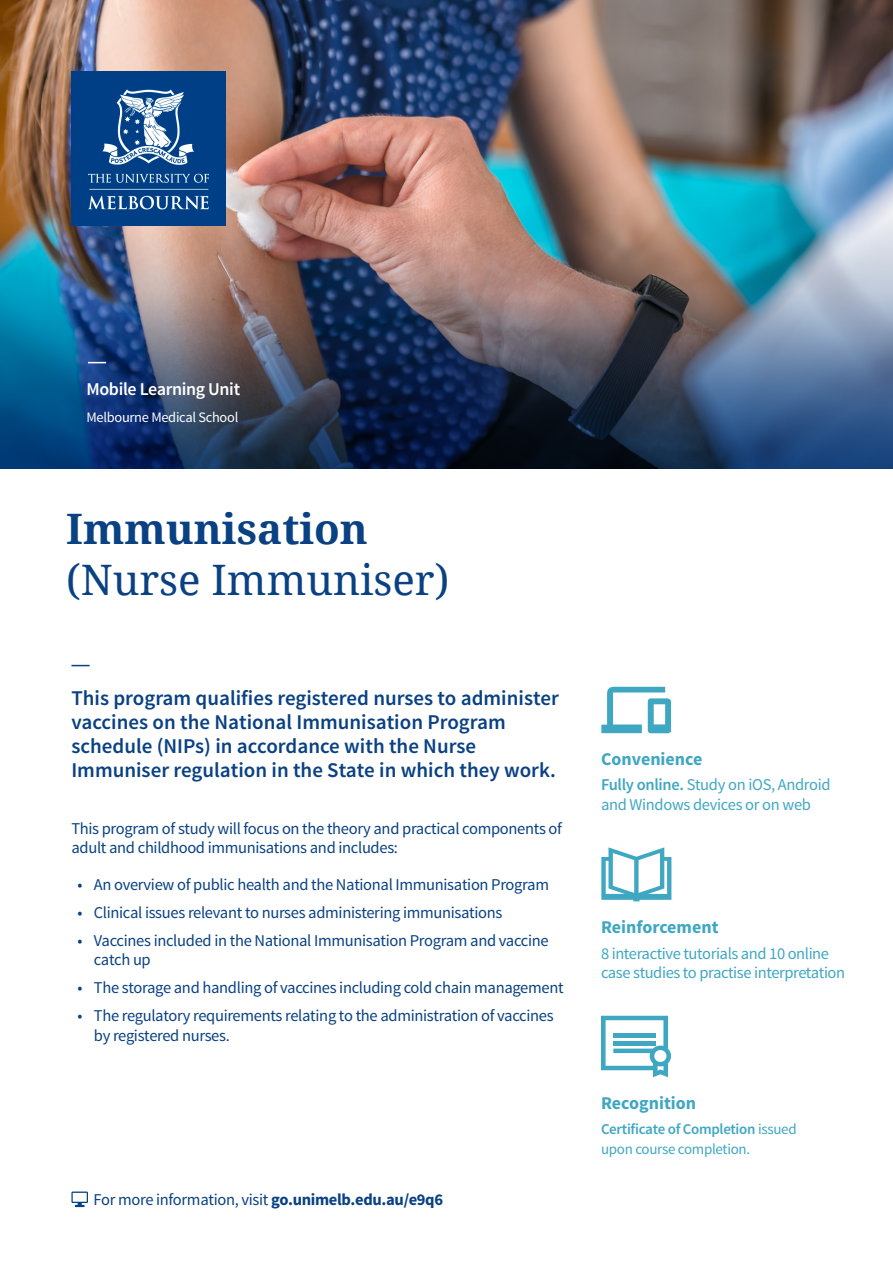
<style>
.page{position:relative;width:893px;height:1263px;background:#fff}
.page>*{position:absolute;margin:0;border:0;box-sizing:border-box;transform-origin:0 0}
.Heading{font:42px/50.4px "Noto Serif";color:#094183}
.highlight_paragraph{font:600 21px/24px "Source Sans Pro";color:#094183}
.t1{font:700 18px "Source Sans Pro";color:#3fa7c2}
.t2{font:600 18px "Source Sans Pro";letter-spacing:-.02em;color:#fff}
.highlight_paragraph-2{font:16.5px/19.5px "Source Sans Pro";letter-spacing:-.02em;color:#094183}
.body_v2{font:16.5px/19.5px "Source Sans Pro";letter-spacing:-.025em;color:#3fa7c2}
.body_v2-2{font:15px/19.5px "Source Sans Pro";letter-spacing:-.02em;color:#3fa7c2}
.t3{font:14.4px "Source Sans Pro";letter-spacing:-.02em;color:#fff}
.s1{font-weight:700}
.s2{font-weight:600}
</style>
<div class="page">
<img style="left:0;top:0;width:893px;height:469px">
<img style="left:71px;top:71px;width:154px;height:154px">
<svg style="left:71px;top:665px;width:19px;height:1px"></svg>
<svg style="left:88px;top:362px;width:18px;height:1px"></svg>
<svg style="left:71px;top:1191px;width:17px;height:16px"></svg>
<svg style="left:601px;top:687px;width:70px;height:46px"></svg>
<svg style="left:601px;top:847px;width:70px;height:54px"></svg>
<svg style="left:601px;top:1016px;width:70px;height:61px"></svg>
<p class="t2" style="left:86px;top:377px;width:155px">Mobile Learning Unit</p>
<p class="t3" style="left:86px;top:408px;width:153px">Melbourne Medical School</p>
<p class="Heading" style="left:66px;top:502px;width:385px"><span class="s1">Immunisation </span>(Nurse Immuniser)</p>
<p class="highlight_paragraph" style="left:71px;top:686px;width:489px">This program qualifies registered nurses to administer vaccines on the National Immunisation Program schedule (NIPs) in accordance with the Nurse Immuniser regulation in the State in which they work.</p>
<p class="highlight_paragraph-2" style="left:71px;top:819px;width:492px">This program of study will focus on the theory and practical components of adult and childhood immunisations and includes:</p>
<p class="highlight_paragraph-2" style="left:77px;top:875px;width:473px">• An overview of public health and the National Immunisation Program</p>
<p class="highlight_paragraph-2" style="left:77px;top:903px;width:427px">• Clinical issues relevant to nurses administering immunisations</p>
<p class="highlight_paragraph-2" style="left:94px;top:931px;width:456px;text-indent:-16px">• Vaccines included in the National Immunisation Program and vaccine catch up</p>
<p class="highlight_paragraph-2" style="left:77px;top:978px;width:488px">• The storage and handling of vaccines including cold chain management</p>
<p class="highlight_paragraph-2" style="left:94px;top:1006px;width:461px;text-indent:-16px">• The regulatory requirements relating to the administration of vaccines by registered nurses.</p>
<p class="highlight_paragraph-2" style="left:94px;top:1190px;width:351px">For more information, visit <span class="s1">go.unimelb.edu.au/e9q6</span></p>
<p class="t1" style="left:601px;top:747px;width:103px">Convenience</p>
<p class="body_v2" style="left:601px;top:775px;width:231px"><span class="s2">Fully online.</span> Study on iOS, Android and Windows devices or on web</p>
<p class="t1" style="left:601px;top:915px;width:119px">Reinforcement</p>
<p class="body_v2" style="left:601px;top:944px;width:246px">8 interactive tutorials and 10 online case studies to practise interpretation</p>
<p class="t1" style="left:601px;top:1091px;width:97px">Recognition</p>
<p class="body_v2-2" style="left:601px;top:1120px;width:197px"><span class="s2">Certificate of Completion</span> issued upon course completion.</p>
</div>
